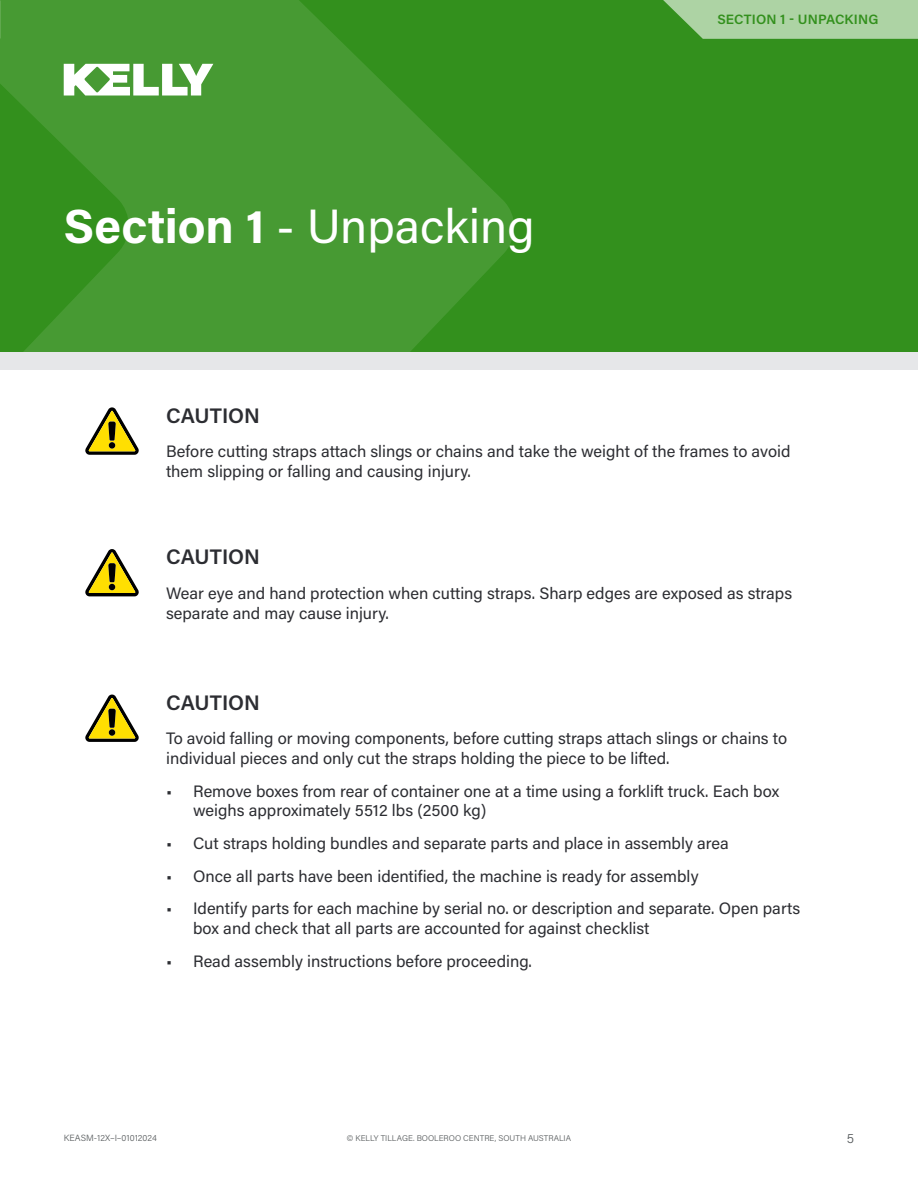
<style>
.page{position:relative;width:918px;height:1188px;background:#fff}
.page>*{position:absolute;margin:0;border:0;box-sizing:border-box;transform-origin:0 0}
.t1{font:48px "Acumin Pro";color:#fff}
.t2{font:600 21px "Acumin Pro";color:#2c2d32}
.t3{font:16.5px/19.8px "Acumin Pro";color:#2c2d32}
.Tab_Label_Green{font:600 13.5px "Acumin Pro";letter-spacing:.01em;color:#33901d}
.t4{font:300 13.5px "Acumin Pro";color:#565a5c}
.t5{font:300 9px "Acumin Pro";letter-spacing:.005em;color:#565a5c}
.t6{font:300 8.25px "Acumin Pro";color:#565a5c}
.s1{font-weight:700}
</style>
<div class="page">
<div style="left:0;top:0;width:918px;height:361px;background:#33901d"></div>
<svg style="left:0;top:0;width:514px;height:352px;fill:#479a33"></svg>
<div style="left:0;top:352px;width:918px;height:18px;background:#e6e7e9"></div>
<svg style="left:64px;top:64px;width:149px;height:32px;background:#b5d6ad"></svg>
<svg style="left:663px;top:0;width:255px;height:39px;background:#a2cd98"></svg>
<svg style="left:85px;top:407px;width:54px;height:48px"></svg>
<div style="left:109px;top:442px;width:6px;height:7px;background:#000;border-radius:50%"></div>
<svg style="left:85px;top:549px;width:54px;height:47px"></svg>
<svg style="left:85px;top:694px;width:54px;height:48px"></svg>
<div style="left:109px;top:729px;width:6px;height:7px;background:#000;border-radius:50%"></div>
<p class="t1" style="left:64px;top:193px;width:472px"><span class="s1">Section 1</span> - Unpacking</p>
<p class="Tab_Label_Green" style="left:717px;top:10px;width:162px">SECTION 1 - UNPACKING</p>
<p class="t2" style="left:166px;top:401px;width:95px">CAUTION</p>
<p class="t3" style="left:166px;top:441px;width:626px">Before cutting straps attach slings or chains and take the weight of the frames to avoid them slipping or falling and causing injury.</p>
<p class="t2" style="left:166px;top:542px;width:95px">CAUTION</p>
<p class="t3" style="left:166px;top:582px;width:628px">Wear eye and hand protection when cutting straps. Sharp edges are exposed as straps separate and may cause injury.</p>
<p class="t2" style="left:166px;top:688px;width:95px">CAUTION</p>
<p class="t3" style="left:166px;top:728px;width:623px">To avoid falling or moving components, before cutting straps attach slings or chains to individual pieces and only cut the straps holding the piece to be lifted.</p>
<p class="t3" style="left:193px;top:780px;width:588px;text-indent:-27px">• Remove boxes from rear of container one at a time using a forklift truck. Each box weighs approximately 5512 lbs (2500 kg)</p>
<p class="t3" style="left:166px;top:833px;width:564px">• Cut straps holding bundles and separate parts and place in assembly area</p>
<p class="t3" style="left:166px;top:865px;width:534px">• Once all parts have been identified, the machine is ready for assembly</p>
<p class="t3" style="left:193px;top:898px;width:609px;text-indent:-27px">• Identify parts for each machine by serial no. or description and separate. Open parts box and check that all parts are accounted for against checklist</p>
<p class="t3" style="left:166px;top:950px;width:367px">• Read assembly instructions before proceeding.</p>
<p class="t5" style="left:64px;top:1132px;width:95px">KEASM-12X–I–01012024</p>
<p class="t6" style="left:347px;top:1132px;width:226px">© KELLY TILLAGE. BOOLEROO CENTRE, SOUTH AUSTRALIA</p>
<p class="t4" style="left:847px;top:1129px;width:9px">5</p>
</div>
